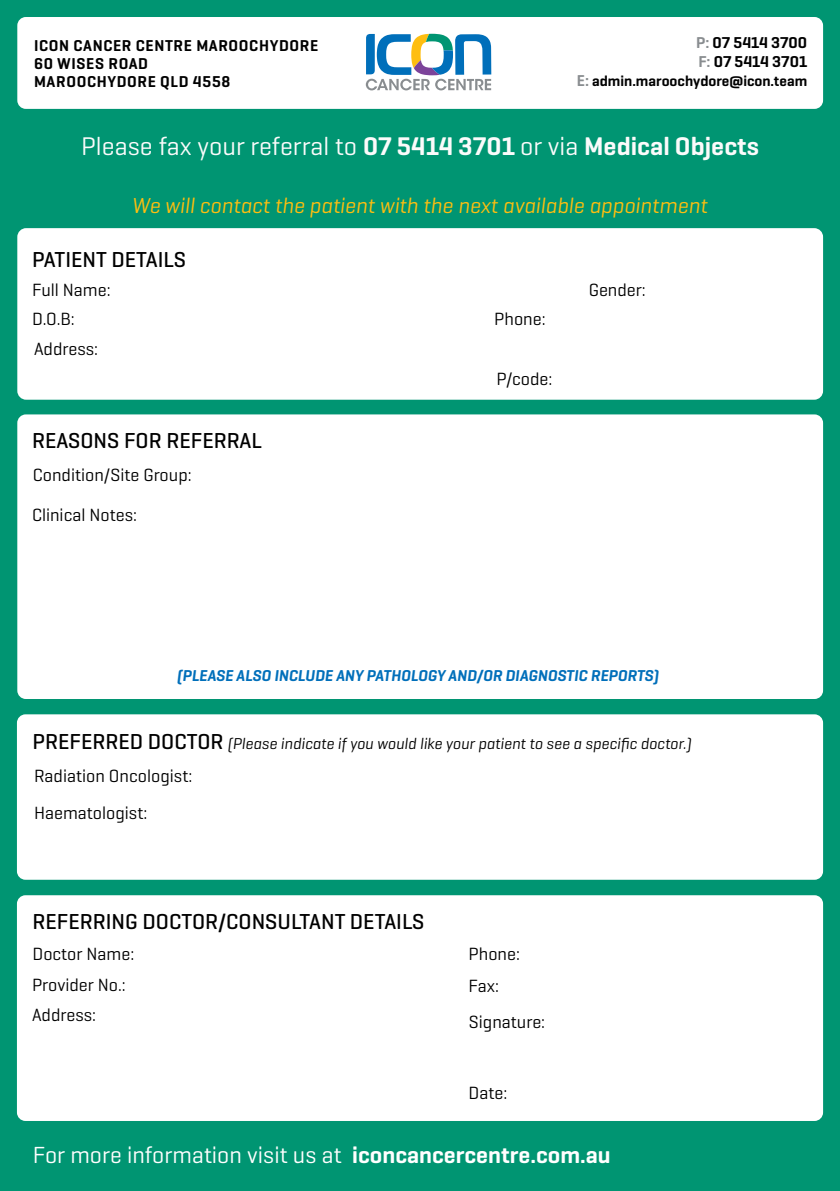
<style>
.page{position:relative;width:840px;height:1191px;background:#fff}
.page>*{position:absolute;margin:0;border:0;box-sizing:border-box;transform-origin:0 0}
.t1{font:26px "Geogrotesque";color:#fbfbfb}
.t2{font:23.6px "Geogrotesque";color:#fff}
.t3{font:500 22px "Geogrotesque";color:#000}
.t4{font:italic 22px "Geogrotesque";color:#febe10}
.t5{font:18px/30.8px "Geogrotesque";color:#000}
.t6{font:italic 16px "Geogrotesque";color:#000}
.t7{font:600 16px/18px "Geogrotesque";letter-spacing:.04em;color:#000}
.t8{font:italic 600 16px "Geogrotesque";color:#006fba}
.t9{font:600 16px/19.2px "Geogrotesque";color:#000}
.t10{font:600 15px "Geogrotesque";color:#000}
.s1{color:#898d90}
.s2{font-size:16px;color:#898d90}
.s3{font-weight:600}
.s4{font-weight:500;font-style:normal;font-size:22px}
</style>
<div class="page">
<div style="left:0;top:0;width:839px;height:1191px;background:#009572"></div>
<div style="left:17px;top:228px;width:805px;height:172px;background:#fff;border-radius:9px"></div>
<div style="left:17px;top:414px;width:805px;height:285px;background:#fff;border-radius:9px"></div>
<div style="left:17px;top:895px;width:805px;height:226px;background:#fff;border-radius:9px"></div>
<div style="left:17px;top:17px;width:805px;height:92px;background:#fff;border-radius:9px"></div>
<svg style="left:365px;top:34px;width:126px;height:56px"></svg>
<div style="left:17px;top:714px;width:805px;height:165px;background:#fff;border-radius:9px"></div>
<p class="t7" style="left:34px;top:36px;width:285px">ICON CANCER CENTRE MAROOCHYDORE<br>60 WISES ROAD<br>MAROOCHYDORE QLD 4558</p>
<p class="t9" style="left:695px;top:32px;width:112px"><span class="s1">P:</span> 07 5414 3700<br><span class="s1">F:</span> 07 5414 3701</p>
<p class="t10" style="left:576px;top:72px;width:232px"><span class="s2">E:</span> admin.maroochydore@icon.team</p>
<h1 class="t1" style="left:81px;top:130px;width:679px">Please fax your referral to <span class="s3">07 5414 3701</span> or via <span class="s3">Medical Objects</span></h1>
<p class="t4" style="left:132px;top:192px;width:576px">We will contact the patient with the next available appointment</p>
<p class="t3" style="left:32px;top:246px;width:155px">PATIENT DETAILS</p>
<p class="t5" style="left:32px;top:274px;width:80px">Full Name:</p>
<p class="t5" style="left:32px;top:303px;width:44px">D.O.B:</p>
<p class="t5" style="left:34px;top:333px;width:66px">Address:</p>
<p class="t3" style="left:32px;top:426px;width:231px">REASONS FOR REFERRAL</p>
<p class="t5" style="left:33px;top:459px;width:160px">Condition/Site Group:</p>
<p class="t5" style="left:32px;top:498px;width:106px">Clinical Notes:</p>
<p class="t5" style="left:494px;top:303px;width:53px">Phone:</p>
<p class="t5" style="left:496px;top:363px;width:57px">P/code:</p>
<p class="t5" style="left:588px;top:274px;width:59px">Gender:</p>
<p class="t8" style="left:177px;top:666px;width:483px">(PLEASE ALSO INCLUDE ANY PATHOLOGY AND/OR DIAGNOSTIC REPORTS)</p>
<p class="t6" style="left:33px;top:733px;width:660px"><span class="s4">PREFERRED DOCTOR</span> (Please indicate if you would like your patient to see a specific doctor.)</p>
<p class="t5" style="left:34px;top:760px;width:160px">Radiation Oncologist:</p>
<p class="t5" style="left:34px;top:797px;width:115px">Haematologist:</p>
<p class="t3" style="left:33px;top:907px;width:393px">REFERRING DOCTOR/CONSULTANT DETAILS</p>
<p class="t5" style="left:32px;top:938px;width:104px">Doctor Name:<br>Provider No.:</p>
<p class="t5" style="left:32px;top:999px;width:66px">Address:</p>
<p class="t5" style="left:468px;top:937px;width:53px">Phone:</p>
<p class="t5" style="left:468px;top:969px;width:32px">Fax:</p>
<p class="t5" style="left:468px;top:1006px;width:78px">Signature:</p>
<p class="t5" style="left:468px;top:1077px;width:40px">Date:</p>
<h2 class="t2" style="left:33px;top:1140px;width:579px">For more information visit us at <span class="s3">iconcancercentre.com.au</span></h2>
</div>
